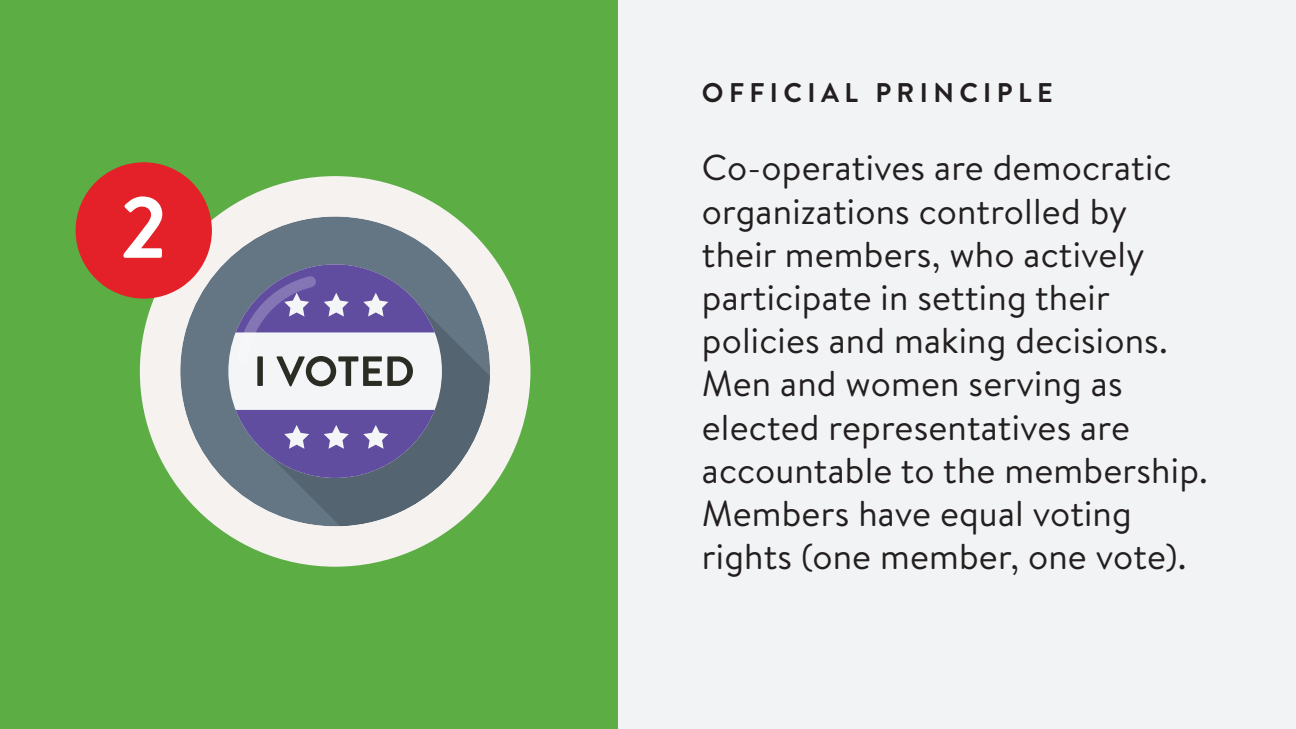
<style>
.page{position:relative;width:1296px;height:729px;background:#f2f3f4}
.page>*{position:absolute;margin:0;border:0;box-sizing:border-box;transform-origin:0 0}
.t1{font:700 86.4px "Brandon Text";color:#fff}
.t2{font:36px/43.2px "Brandon Text";letter-spacing:.005em;color:#231f20}
.t3{font:700 27px "Brandon Text";letter-spacing:.2em;color:#231f20}
</style>
<div class="page">
<div style="left:0;top:0;width:618px;height:729px;background:#5dad45"></div>
<div style="left:140px;top:176px;width:390px;height:391px;background:#f5f2f0;border-radius:50%"></div>
<svg style="left:180px;top:217px;width:310px;height:309px;fill:#647584"></svg>
<svg style="left:265px;top:301px;width:225px;height:225px"></svg>
<svg style="left:228px;top:264px;width:214px;height:214px"></svg>
<svg style="left:236px;top:410px;width:199px;height:68px;background:#685f99"></svg>
<svg style="left:236px;top:264px;width:199px;height:122px"></svg>
<div style="left:76px;top:162px;width:136px;height:137px;background:#e42028;border-radius:50%"></div>
<h1 class="t1" style="left:120px;top:168px;width:49px">2</h1>
<p class="t3" style="left:702px;top:74px;width:352px">OFFICIAL PRINCIPLE</p>
<p class="t2" style="left:702px;top:145px;width:508px">Co-operatives are democratic organizations controlled by their members, who actively participate in setting their policies and making decisions.<br>Men and women serving as elected representatives are accountable to the membership.<br>Members have equal voting rights (one member, one vote).</p>
</div>
